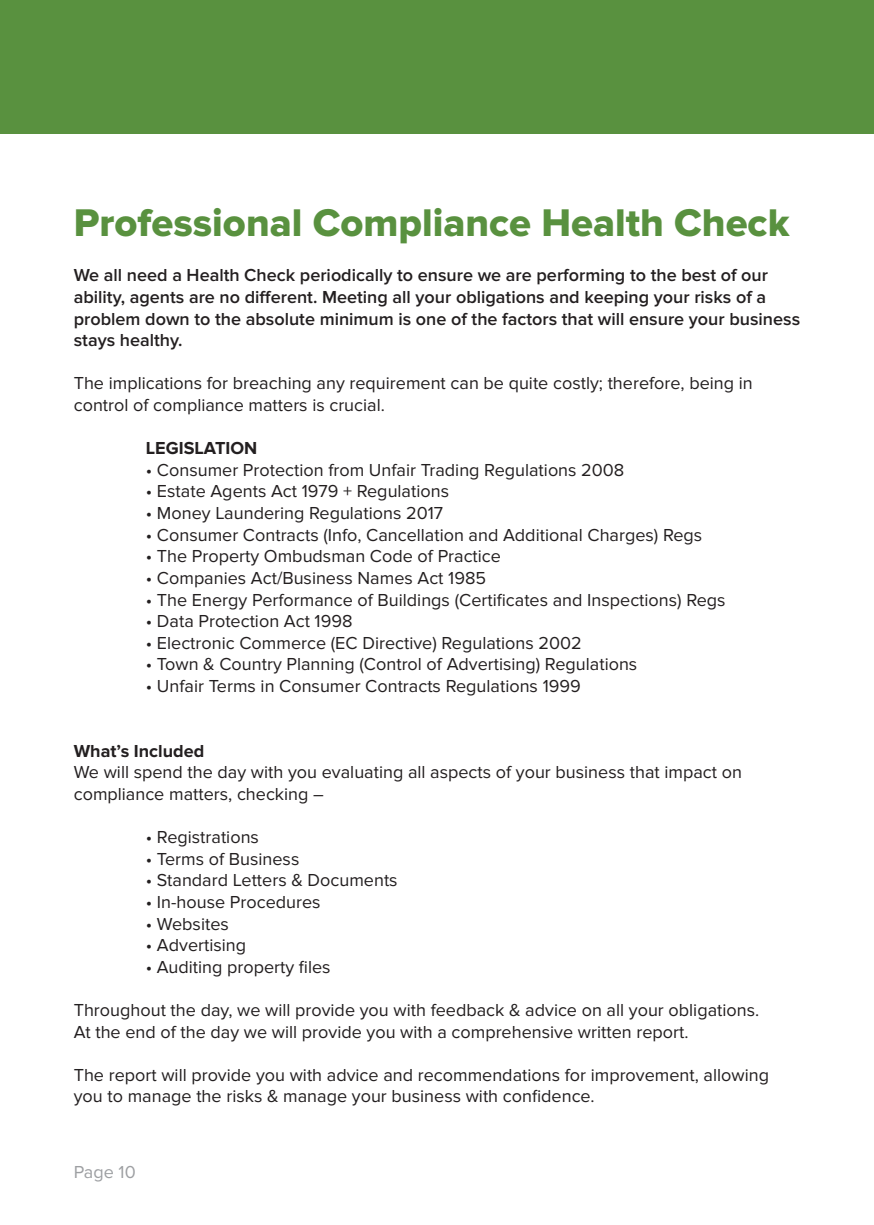
<style>
.page{position:relative;width:874px;height:1225px;background:#fff}
.page>*{position:absolute;margin:0;border:0;box-sizing:border-box;transform-origin:0 0}
.t1{font:40px "Proxima Nova Extrabld";color:#59913f}
.t2{font:18px/21.6px "Proxima Nova";color:#231f20}
.t3{font:600 18px/21.6px "Proxima Nova";color:#231f20}
.t4{font:700 18px "Proxima Nova";color:#231f20}
.t5{font:18px "Proxima Nova";color:#9d9fa2}
</style>
<div class="page">
<div style="left:0;top:0;width:873px;height:133px;background:#59913f"></div>
<h1 class="t1" style="left:74px;top:199px;width:716px">Professional Compliance Health Check</h1>
<p class="t3" style="left:74px;top:265px;width:727px">We all need a Health Check periodically to ensure we are performing to the best of our ability, agents are no different. Meeting all your obligations and keeping your risks of a problem down to the absolute minimum is one of the factors that will ensure your business stays healthy.</p>
<p class="t2" style="left:74px;top:373px;width:680px">The implications for breaching any requirement can be quite costly; therefore, being in control of compliance matters is crucial.</p>
<p class="t4" style="left:146px;top:438px;width:113px">LEGISLATION</p>
<p class="t2" style="left:146px;top:459px;width:480px">• Consumer Protection from Unfair Trading Regulations 2008</p>
<p class="t2" style="left:146px;top:481px;width:304px">• Estate Agents Act 1979 + Regulations</p>
<p class="t2" style="left:146px;top:502px;width:298px">• Money Laundering Regulations 2017</p>
<p class="t2" style="left:146px;top:524px;width:557px">• Consumer Contracts (Info, Cancellation and Additional Charges) Regs</p>
<p class="t2" style="left:146px;top:546px;width:356px">• The Property Ombudsman Code of Practice</p>
<p class="t2" style="left:146px;top:567px;width:341px">• Companies Act/Business Names Act 1985</p>
<p class="t2" style="left:146px;top:589px;width:581px">• The Energy Performance of Buildings (Certificates and Inspections) Regs</p>
<p class="t2" style="left:146px;top:610px;width:208px">• Data Protection Act 1998</p>
<p class="t2" style="left:146px;top:632px;width:437px">• Electronic Commerce (EC Directive) Regulations 2002</p>
<p class="t2" style="left:146px;top:654px;width:492px">• Town &amp; Country Planning (Control of Advertising) Regulations</p>
<p class="t2" style="left:146px;top:675px;width:436px">• Unfair Terms in Consumer Contracts Regulations 1999</p>
<p class="t4" style="left:74px;top:740px;width:132px">What’s Included</p>
<p class="t2" style="left:74px;top:762px;width:669px">We will spend the day with you evaluating all aspects of your business that impact on compliance matters, checking –</p>
<p class="t2" style="left:146px;top:826px;width:115px">• Registrations</p>
<p class="t2" style="left:146px;top:848px;width:155px">• Terms of Business</p>
<p class="t2" style="left:146px;top:870px;width:253px">• Standard Letters &amp; Documents</p>
<p class="t2" style="left:146px;top:891px;width:176px">• In-house Procedures</p>
<p class="t2" style="left:146px;top:913px;width:84px">• Websites</p>
<p class="t2" style="left:146px;top:934px;width:102px">• Advertising</p>
<p class="t2" style="left:146px;top:956px;width:186px">• Auditing property files</p>
<p class="t2" style="left:74px;top:999px;width:686px">Throughout the day, we will provide you with feedback &amp; advice on all your obligations.<br>At the end of the day we will provide you with a comprehensive written report.</p>
<p class="t2" style="left:74px;top:1064px;width:696px">The report will provide you with advice and recommendations for improvement, allowing you to manage the risks &amp; manage your business with confidence.</p>
<p class="t5" style="left:74px;top:1162px;width:63px">Page 10</p>
</div>
